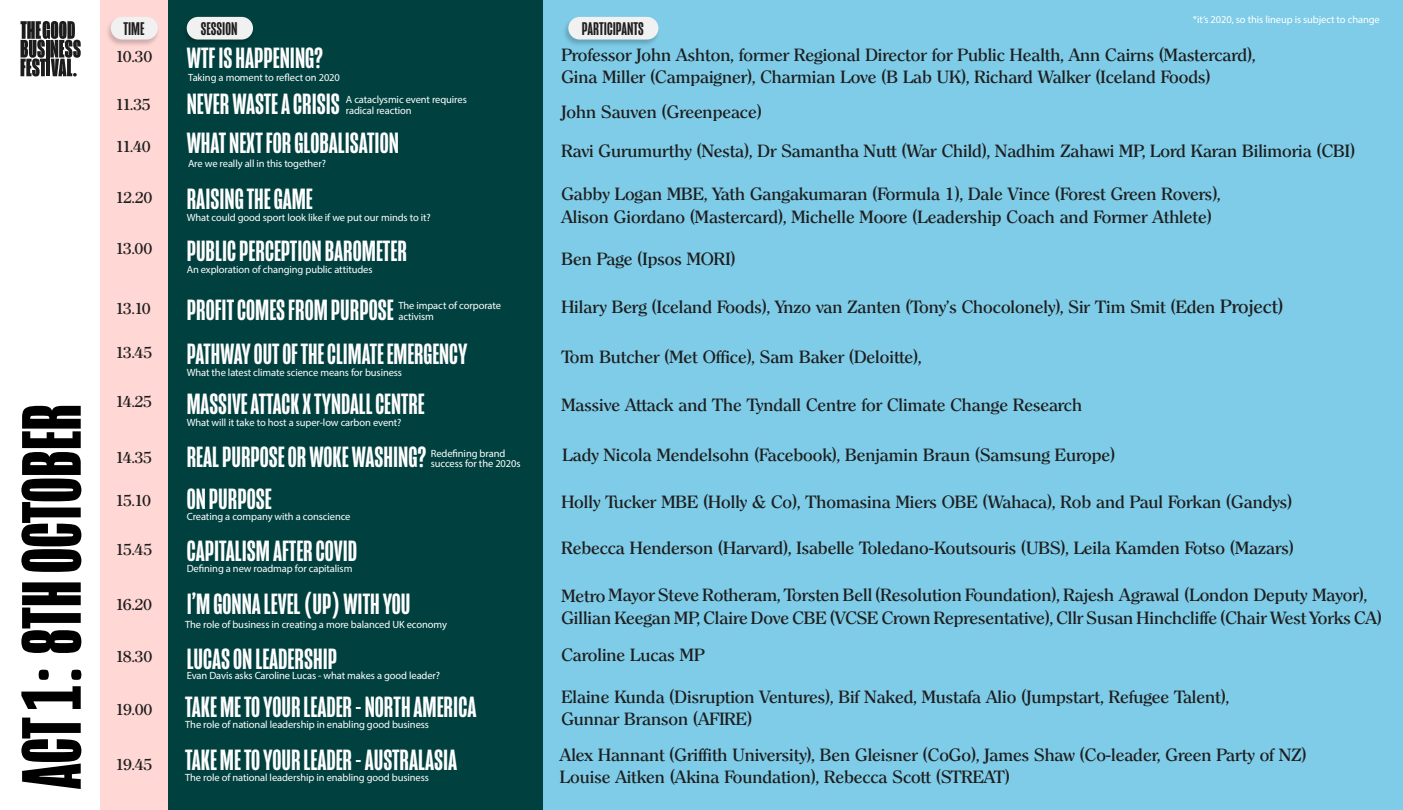
<style>
.page{position:relative;width:1403px;height:810px;background:#fff}
.page>*{position:absolute;margin:0;border:0;box-sizing:border-box;transform-origin:0 0}
.t1{font:700 86.18px "Mongoose";color:#000}
.t2{font:500 30px/55.3px "Mongoose";color:#fff}
.t3{font:500 18.83px "Mongoose";color:#1e1e1e}
.t4{font:500 17.25px/22.5px "Clearface TS";color:#1e1e1e}
.t5{font:500 15.6px "Clearface TS";letter-spacing:-.09em;color:#1e1e1e}
.t6{font:10.5px/10.8px "Myriad Pro";letter-spacing:-.01em;color:#fff}
.s1{font-size:18.75px}
</style>
<div class="page">
<div style="left:101px;top:0;width:68px;height:810px;background:#ffd8d5"></div>
<div style="left:169px;top:0;width:375px;height:810px;background:#004140"></div>
<div style="left:544px;top:0;width:858px;height:810px;background:#7ecce8"></div>
<svg style="left:21px;top:21px;width:60px;height:56px"></svg>
<div style="left:105px;top:16px;width:55px;height:31px;background:#000;opacity:.2"></div>
<div style="left:111px;top:17px;width:47px;height:23px;background:#f1f1f1;border-radius:11px"></div>
<div style="left:181px;top:16px;width:75px;height:31px;background:#003d3c"></div>
<div style="left:187px;top:17px;width:66px;height:23px;background:#f1f1f1;border-radius:11px"></div>
<div style="left:562px;top:16px;width:98px;height:31px;background:#000;opacity:.2"></div>
<div style="left:568px;top:17px;width:90px;height:23px;background:#f1f1f1;border-radius:11px"></div>
<h1 class="t1" style="left:3px;top:789px;width:387px;rotate:-90deg">ACT 1 : 8TH OCTOBER</h1>
<p class="t3" style="left:123px;top:18px;width:23px">TIME</p>
<p class="t3" style="left:201px;top:18px;width:38px">SESSION</p>
<p class="t3" style="left:582px;top:18px;width:63px">PARTICIPANTS</p>
<p class="t6" style="left:1192px;top:14px;width:188px">*it’s 2020, so this lineup is subject to change</p>
<p class="t5" style="left:116px;top:47px;width:38px">10.30</p>
<h2 class="t2" style="left:187px;top:31px;width:138px">WTF IS HAPPENING?</h2>
<p class="t6" style="left:188px;top:72px;width:153px">Taking a moment to reflect on 2020</p>
<p class="t5" style="left:116px;top:96px;width:37px">11.35</p>
<h2 class="t2" style="left:187px;top:76px;width:155px">NEVER WASTE A CRISIS</h2>
<p class="t6" style="left:346px;top:94px;width:122px">A cataclysmic event requires radical reaction</p>
<p class="t5" style="left:116px;top:137px;width:37px">11.40</p>
<p class="t5" style="left:116px;top:188px;width:38px">12.20</p>
<h2 class="t2" style="left:187px;top:116px;width:214px">WHAT NEXT FOR GLOBALISATION<br>RAISING THE GAME</h2>
<p class="t6" style="left:187px;top:212px;width:246px">What could good sport look like if we put our minds to it?</p>
<p class="t6" style="left:188px;top:158px;width:139px">Are we really all in this together?</p>
<p class="t5" style="left:116px;top:240px;width:38px">13.00</p>
<h2 class="t2" style="left:187px;top:223px;width:222px">PUBLIC PERCEPTION BAROMETER</h2>
<p class="t6" style="left:187px;top:264px;width:187px">An exploration of changing public attitudes</p>
<p class="t5" style="left:116px;top:300px;width:37px">13.10</p>
<p class="t5" style="left:116px;top:343px;width:38px">13.45</p>
<h2 class="t2" style="left:187px;top:288px;width:282px;line-height:43.7px">PROFIT COMES FROM PURPOSE<br>PATHWAY OUT OF THE CLIMATE EMERGENCY</h2>
<p class="t6" style="left:187px;top:367px;width:217px">What the latest climate science means for business</p>
<p class="t6" style="left:398px;top:300px;width:104px">The impact of corporate activism</p>
<p class="t5" style="left:116px;top:393px;width:38px">14.25</p>
<h2 class="t2" style="left:187px;top:377px;width:239px">MASSIVE ATTACK X TYNDALL CENTRE</h2>
<p class="t6" style="left:187px;top:417px;width:216px">What will it take to host a super-low carbon event?</p>
<p class="t5" style="left:116px;top:448px;width:38px">14.35</p>
<p class="t5" style="left:116px;top:491px;width:37px">15.10</p>
<h2 class="t2" style="left:187px;top:436px;width:241px;line-height:42.6px">REAL PURPOSE OR WOKE WASHING?<br>ON PURPOSE</h2>
<p class="t6" style="left:187px;top:511px;width:165px">Creating a company with a conscience</p>
<p class="t6" style="left:431px;top:447px;width:91px">Redefining brand success for the 2020s</p>
<p class="t5" style="left:116px;top:540px;width:38px">15.45</p>
<h2 class="t2" style="left:187px;top:524px;width:172px">CAPITALISM AFTER COVID</h2>
<p class="t6" style="left:187px;top:563px;width:167px">Defining a new roadmap for capitalism</p>
<p class="t5" style="left:116px;top:595px;width:38px">16.20</p>
<h2 class="t2" style="left:187px;top:577px;width:225px">I’M GONNA LEVEL (UP) WITH YOU</h2>
<p class="t6" style="left:185px;top:619px;width:263px">The role of business in creating a more balanced UK economy</p>
<h2 class="t2" style="left:116px;top:631px;width:223px"><sup>18.30</sup> LUCAS ON LEADERSHIP</h2>
<p class="t6" style="left:187px;top:670px;width:255px">Evan Davis asks Caroline Lucas - what makes a good leader?</p>
<p class="t5" style="left:116px;top:701px;width:38px">19.00</p>
<p class="t5" style="left:116px;top:755px;width:38px">19.45</p>
<h2 class="t2" style="left:185px;top:680px;width:292px">TAKE ME TO YOUR LEADER - NORTH AMERICA</h2>
<p class="t6" style="left:185px;top:719px;width:245px">The role of national leadership in enabling good business</p>
<h2 class="t2" style="left:185px;top:733px;width:273px">TAKE ME TO YOUR LEADER - AUSTRALASIA</h2>
<p class="t6" style="left:185px;top:772px;width:245px">The role of national leadership in enabling good business</p>
<p class="t4" style="left:561px;top:44px;width:695px">Professor John Ashton, former Regional Director for Public Health, Ann Cairns (Mastercard),<br>Gina Miller (Campaigner), Charmian Love (B Lab UK), Richard Walker (Iceland Foods)</p>
<p class="t4" style="left:561px;top:100px;width:202px">John Sauven (Greenpeace)</p>
<p class="t4" style="left:561px;top:140px;width:795px">Ravi Gurumurthy (Nesta), Dr Samantha Nutt (War Child), Nadhim Zahawi MP, Lord Karan Bilimoria (CBI)</p>
<p class="t4" style="left:561px;top:183px;width:660px">Gabby Logan MBE, Yath Gangakumaran (Formula 1), Dale Vince (Forest Green Rovers),<br>Alison Giordano (Mastercard), Michelle Moore (Leadership Coach and Former Athlete)</p>
<p class="t4" style="left:561px;top:248px;width:175px">Ben Page (Ipsos MORI)</p>
<p class="t4" style="left:561px;top:295px;width:723px">Hilary Berg (Iceland Foods), Ynzo van Zanten (Tony’s Chocolonely), Sir Tim Smit (Eden <span class="s1">Project)</span></p>
<p class="t4" style="left:561px;top:346px;width:361px">Tom Butcher (Met Office), Sam Baker (Deloitte),</p>
<p class="t4" style="left:561px;top:394px;width:522px">Massive Attack and The Tyndall Centre for Climate Change Research</p>
<p class="t4" style="left:562px;top:443px;width:554px">Lady Nicola Mendelsohn (Facebook), Benjamin Braun (Samsung Europe)</p>
<p class="t4" style="left:561px;top:491px;width:732px">Holly Tucker MBE (Holly &amp; Co), Thomasina Miers OBE (Wahaca), Rob and Paul Forkan (Gandys)</p>
<p class="t4" style="left:561px;top:537px;width:734px">Rebecca Henderson (Harvard), Isabelle Toledano-Koutsouris (UBS), Leila Kamden Fotso (Mazars)</p>
<p class="t4" style="left:561px;top:584px;width:822px">Metro Mayor Steve Rotheram, Torsten Bell (Resolution Foundation), Rajesh Agrawal (London Deputy Mayor),<br>Gillian Keegan MP, Claire Dove CBE (VCSE Crown Representative), Cllr Susan Hinchcliffe (Chair West Yorks CA)</p>
<p class="t4" style="left:561px;top:643px;width:145px">Caroline Lucas MP</p>
<p class="t4" style="left:561px;top:686px;width:669px">Elaine Kunda (Disruption Ventures), Bif Naked, Mustafa Alio (Jumpstart, Refugee Talent),<br>Gunnar Branson (AFIRE)</p>
<p class="t4" style="left:560px;top:743px;width:748px">Alex Hannant (Griffith University), Ben Gleisner (CoGo), James Shaw (Co-leader, Green Party of NZ)<br>Louise Aitken (Akina Foundation), Rebecca Scott (STREAT)</p>
</div>
